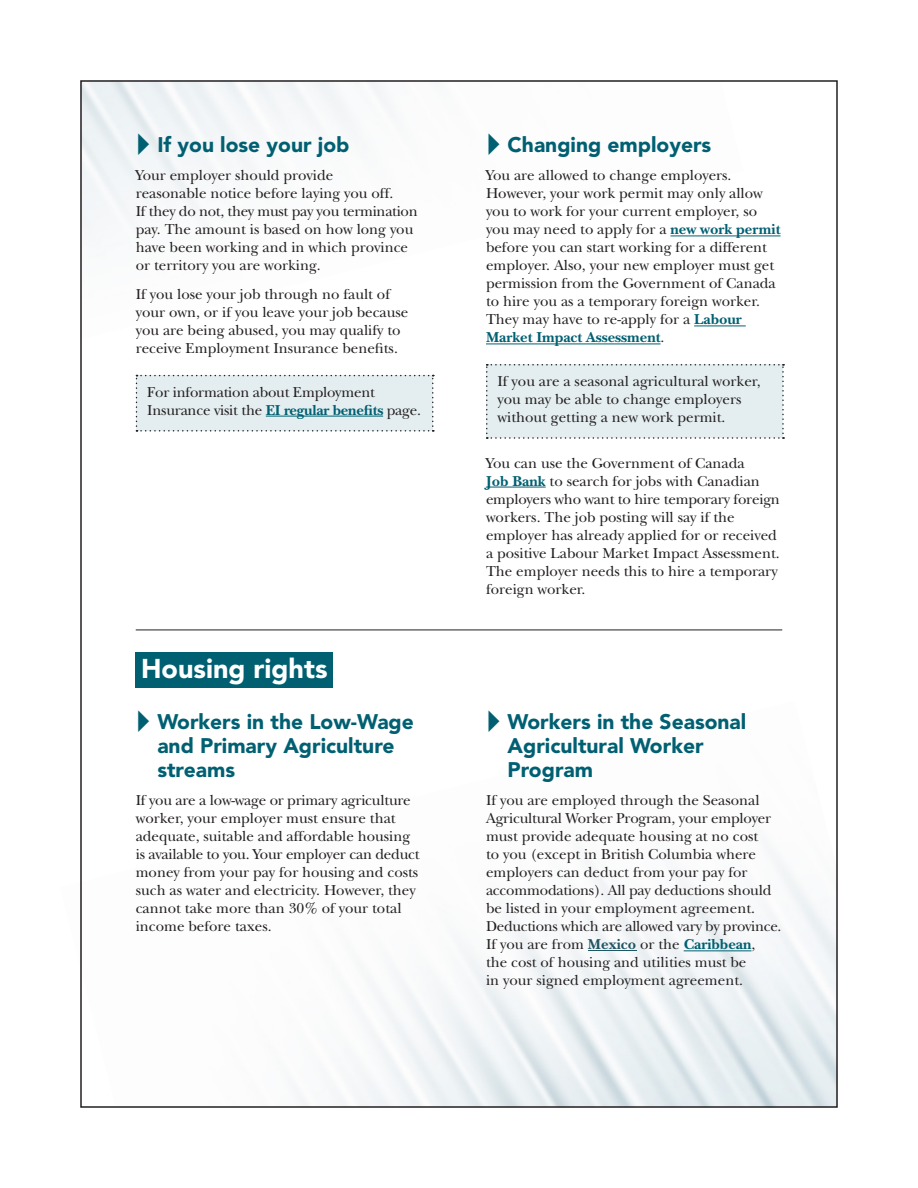
<style>
.page{position:relative;width:918px;height:1188px;background:#fff}
.page>*{position:absolute;margin:0;border:0;box-sizing:border-box;transform-origin:0 0}
.Section_title{font:900 27px "Avenir LT Std";color:#fff}
.t1{font:900 21px/24px "Avenir LT Std";color:#006072}
.Body_text{font:15px/18px "New Baskerville Std";color:#231f20}
.Body_text-2{font:15px/18px "New Baskerville Std";color:#242021}
.s1{font-weight:700;color:#006072}
.s2{font-weight:700;color:#1f5663}
</style>
<div class="page">
<img style="left:299px;top:847px;width:536px;height:258px">
<div style="left:136px;top:375px;width:298px;height:57px;background:#e4eef0"></div>
<hr style="left:266px;top:416px;width:117px;height:1px;background:#006072">
<hr style="left:670px;top:236px;width:111px;height:1px;background:#006072">
<hr style="left:694px;top:326px;width:52px;height:1px;background:#006072">
<hr style="left:486px;top:344px;width:175px;height:1px;background:#006072">
<hr style="left:486px;top:487px;width:60px;height:1px;background:#006072">
<div style="left:486px;top:364px;width:298px;height:75px;background:#e4eef0"></div>
<div style="left:136px;top:652px;width:197px;height:35px;background:#006072"></div>
<hr style="left:136px;top:630px;width:646px;height:1px;background:#231f20">
<hr style="left:684px;top:950px;width:67px;height:1px;background:#006072">
<hr style="left:588px;top:950px;width:48px;height:1px;background:#1f5663">
<svg style="left:138px;top:133px;width:11px;height:22px"></svg>
<p class="t1" style="left:157px;top:132px;width:194px">If you lose your job</p>
<p class="Body_text" style="left:136px;top:167px;width:283px">Your employer should provide<br>reasonable notice before laying you off.<br>If they do not, they must pay you termination pay. The amount is based on how long you have been working and in which province or territory you are working.</p>
<p class="Body_text" style="left:136px;top:285px;width:274px">If you lose your job through no fault of your own, or if you leave your job because you are being abused, you may qualify to receive Employment Insurance benefits.</p>
<p class="Body_text" style="left:147px;top:383px;width:275px">For information about Employment<br>Insurance visit the <span class="s1">EI regular benefits</span> page.</p>
<p class="Section_title" style="left:141px;top:652px;width:188px">Housing rights</p>
<p class="t1" style="left:157px;top:709px;width:258px">Workers in the Low-Wage and Primary Agriculture streams</p>
<p class="Body_text" style="left:136px;top:792px;width:285px">If you are a low-wage or primary agriculture worker, your employer must ensure that adequate, suitable and affordable housing is available to you. Your employer can deduct money from your pay for housing and costs such as water and electricity. However, they cannot take more than 30% of your total income before taxes.</p>
<p class="t1" style="left:508px;top:132px;width:205px">Changing employers</p>
<p class="Body_text" style="left:486px;top:167px;width:296px">You are allowed to change employers.<br>However, your work permit may only allow you to work for your current employer, so you may need to apply for a <span class="s1">new work permit </span>before you can start working for a different employer. Also, your new employer must get permission from the Government of Canada to hire you as a temporary foreign worker.<br>They may have to re-apply for a <span class="s1">Labour Market Impact Assessment</span>.</p>
<p class="Body_text" style="left:498px;top:372px;width:265px">If you are a seasonal agricultural worker, you may be able to change employers without getting a new work permit.</p>
<p class="Body_text" style="left:486px;top:454px;width:295px">You can use the Government of Canada<br><span class="s1">Job Bank</span> to search for jobs with Canadian employers who want to hire temporary foreign workers. The job posting will say if the employer has already applied for or received a positive Labour Market Impact Assessment.<br>The employer needs this to hire a temporary foreign worker.</p>
<p class="t1" style="left:508px;top:709px;width:240px">Workers in the Seasonal<br>Agricultural Worker<br>Program</p>
<p class="Body_text-2" style="left:486px;top:792px;width:297px">If you are employed through the Seasonal Agricultural Worker Program, your employer must provide adequate housing at no cost<br>to you (except in British Columbia where employers can deduct from your pay for accommodations). All pay deductions should be listed in your employment agreement.<br>Deductions which are allowed vary by province.<br>If you are from <span class="s2">Mexico</span> or the <span class="s1">Caribbean</span>,<br>the cost of housing and utilities must be<br>in your signed employment agreement.</p>
</div>
